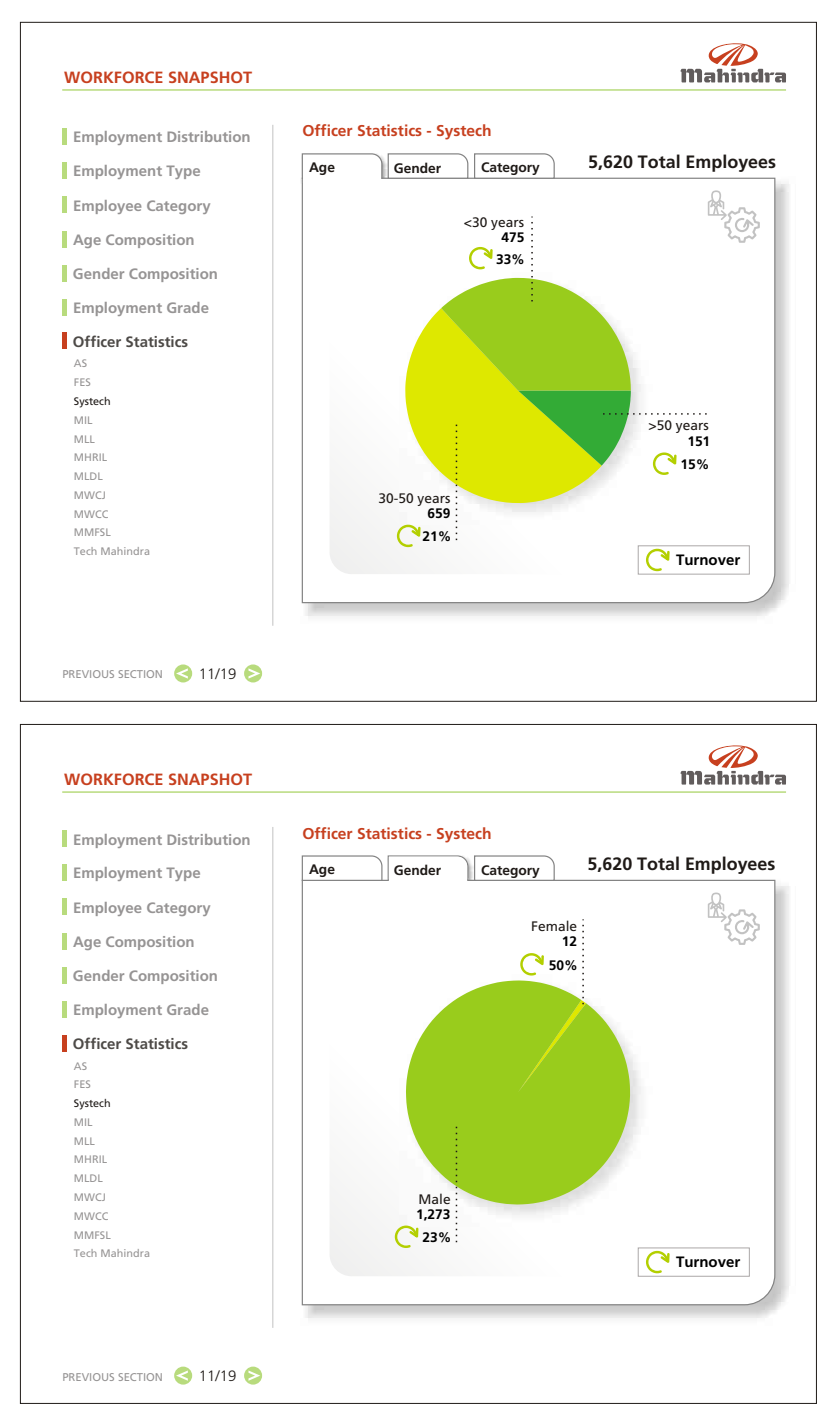
<style>
.page{position:relative;width:837px;height:1424px;background:#fff}
.page>*{position:absolute;margin:0;border:0;box-sizing:border-box;transform-origin:0 0}
.t1{font:700 17.88px "Frutiger";color:#1f1a17}
.t2{font:700 16.25px "Frutiger";color:#c7401f}
.t3{font:700 15.62px "Frutiger";color:#c7401f}
.t4{font:700 15px "Frutiger";color:#969494}
.t5{font:700 15px "Frutiger";color:#4d4a47}
.t6{font:700 15px "Frutiger";color:#000}
.t7{font:300 15px "Frutiger 45";color:#1f1a17}
.t8{font:13.75px "Frutiger Roman";color:#1f1a17}
.t9{font:700 13.75px "Frutiger";color:#1f1a17}
.t10{font:700 13.75px "Frutiger";color:#000}
.t11{font:11.25px "Frutiger Roman";color:#969494}
.t12{font:10.88px/18.8px "Frutiger Roman";color:#969494}
.t13{font:10.88px "Frutiger Roman";color:#1f1a17}
</style>
<div class="page">
<div style="left:20px;top:22px;width:796px;height:679px;background:#fff;border:1px solid #1f1a17"></div>
<hr style="left:62px;top:89px;width:723px;height:2px;background:#b8db7d">
<svg style="left:680px;top:43px;width:105px;height:39px"></svg>
<hr style="left:272px;top:125px;width:1px;height:501px;background:#c2c2c2">
<hr style="left:63px;top:163px;width:4px;height:16px;background:#b8db7d">
<hr style="left:63px;top:196px;width:4px;height:17px;background:#b8db7d">
<hr style="left:63px;top:232px;width:4px;height:16px;background:#b8db7d">
<hr style="left:63px;top:265px;width:4px;height:16px;background:#b8db7d">
<hr style="left:63px;top:129px;width:4px;height:16px;background:#b8db7d">
<hr style="left:63px;top:299px;width:4px;height:16px;background:#b8db7d">
<hr style="left:63px;top:333px;width:4px;height:16px;background:#c7401f">
<img style="left:305px;top:177px;width:484px;height:439px">
<svg style="left:301px;top:177px;width:474px;height:427px"></svg>
<svg style="left:301px;top:153px;width:254px;height:30px"></svg>
<svg style="left:329px;top:222px;width:418px;height:352px"></svg>
<div style="left:637px;top:545px;width:112px;height:29px;border:1px solid #aba8a8"></div>
<svg style="left:397px;top:189px;width:365px;height:382px"></svg>
<div style="left:244px;top:664px;width:18px;height:18px;background:#b8db7d;border-radius:50%"></div>
<div style="left:174px;top:664px;width:18px;height:18px;background:#b8db7d;border-radius:50%"></div>
<svg style="left:248px;top:668px;width:12px;height:11px"></svg>
<svg style="left:176px;top:668px;width:12px;height:11px"></svg>
<div style="left:20px;top:724px;width:796px;height:679px;background:#fff;border:1px solid #1f1a17"></div>
<hr style="left:62px;top:791px;width:723px;height:2px;background:#b8db7d">
<svg style="left:680px;top:745px;width:105px;height:39px"></svg>
<hr style="left:272px;top:827px;width:1px;height:501px;background:#c2c2c2">
<hr style="left:63px;top:865px;width:4px;height:16px;background:#b8db7d">
<hr style="left:63px;top:898px;width:4px;height:17px;background:#b8db7d">
<hr style="left:63px;top:934px;width:4px;height:16px;background:#b8db7d">
<hr style="left:63px;top:967px;width:4px;height:16px;background:#b8db7d">
<hr style="left:63px;top:831px;width:4px;height:16px;background:#b8db7d">
<hr style="left:63px;top:1001px;width:4px;height:16px;background:#b8db7d">
<hr style="left:63px;top:1035px;width:4px;height:16px;background:#c7401f">
<img style="left:305px;top:879px;width:484px;height:439px">
<svg style="left:301px;top:879px;width:474px;height:427px"></svg>
<svg style="left:329px;top:924px;width:420px;height:352px"></svg>
<img style="left:400px;top:974px;width:252px;height:252px">
<svg style="left:645px;top:1251px;width:24px;height:22px"></svg>
<div style="left:637px;top:1247px;width:112px;height:29px;border:1px solid #aba8a8"></div>
<svg style="left:301px;top:855px;width:254px;height:30px"></svg>
<svg style="left:394px;top:1225px;width:24px;height:23px"></svg>
<svg style="left:707px;top:891px;width:55px;height:54px"></svg>
<svg style="left:406px;top:980px;width:223px;height:224px;fill:#99cc1c"></svg>
<svg style="left:517px;top:919px;width:69px;height:173px"></svg>
<svg style="left:455px;top:1124px;width:2px;height:118px"></svg>
<div style="left:244px;top:1366px;width:18px;height:18px;background:#b8db7d;border-radius:50%"></div>
<div style="left:174px;top:1366px;width:18px;height:18px;background:#b8db7d;border-radius:50%"></div>
<svg style="left:248px;top:1370px;width:12px;height:11px"></svg>
<svg style="left:176px;top:1370px;width:12px;height:11px"></svg>
<p class="t2" style="left:64px;top:67px;width:189px">WORKFORCE SNAPSHOT</p>
<p class="t4" style="left:73px;top:128px;width:179px">Employment Distribution</p>
<p class="t4" style="left:73px;top:162px;width:129px">Employment Type</p>
<p class="t4" style="left:73px;top:197px;width:139px">Employee Category</p>
<p class="t4" style="left:73px;top:231px;width:123px">Age Composition</p>
<p class="t4" style="left:73px;top:265px;width:147px">Gender Composition</p>
<p class="t4" style="left:73px;top:299px;width:137px">Employment Grade</p>
<p class="t5" style="left:73px;top:333px;width:117px">Officer Statistics</p>
<p class="t12" style="left:74px;top:354px;width:18px">AS<br>FES</p>
<p class="t12" style="left:74px;top:410px;width:78px">MIL<br>MLL<br>MHRIL<br>MLDL<br>MWCJ<br>MWCC<br>MMFSL<br>Tech Mahindra</p>
<p class="t13" style="left:74px;top:395px;width:38px">Systech</p>
<p class="t11" style="left:62px;top:668px;width:102px">PREVIOUS SECTION</p>
<p class="t7" style="left:199px;top:667px;width:39px">11/19</p>
<p class="t2" style="left:64px;top:769px;width:189px">WORKFORCE SNAPSHOT</p>
<p class="t4" style="left:73px;top:830px;width:179px">Employment Distribution</p>
<p class="t4" style="left:73px;top:864px;width:129px">Employment Type</p>
<p class="t4" style="left:73px;top:899px;width:139px">Employee Category</p>
<p class="t4" style="left:73px;top:933px;width:123px">Age Composition</p>
<p class="t4" style="left:73px;top:967px;width:147px">Gender Composition</p>
<p class="t4" style="left:73px;top:1001px;width:137px">Employment Grade</p>
<p class="t5" style="left:73px;top:1035px;width:117px">Officer Statistics</p>
<p class="t12" style="left:74px;top:1056px;width:18px">AS<br>FES</p>
<p class="t12" style="left:74px;top:1112px;width:78px">MIL<br>MLL<br>MHRIL<br>MLDL<br>MWCJ<br>MWCC<br>MMFSL<br>Tech Mahindra</p>
<p class="t13" style="left:74px;top:1097px;width:38px">Systech</p>
<p class="t11" style="left:62px;top:1370px;width:102px">PREVIOUS SECTION</p>
<p class="t7" style="left:199px;top:1369px;width:39px">11/19</p>
<p class="t3" style="left:302px;top:122px;width:191px">Officer Statistics - Systech</p>
<p class="t9" style="left:309px;top:159px;width:27px">Age</p>
<p class="t9" style="left:393px;top:160px;width:49px">Gender</p>
<p class="t9" style="left:481px;top:160px;width:60px">Category</p>
<p class="t8" style="left:463px;top:214px;width:62px">&lt;30 years</p>
<p class="t10" style="left:501px;top:229px;width:24px">475</p>
<p class="t10" style="left:496px;top:251px;width:31px">33%</p>
<p class="t1" style="left:588px;top:151px;width:189px">5,620 Total Employees</p>
<p class="t8" style="left:378px;top:490px;width:73px">30-50 years</p>
<p class="t10" style="left:427px;top:505px;width:24px">659</p>
<p class="t10" style="left:422px;top:528px;width:31px">21%</p>
<p class="t8" style="left:648px;top:417px;width:62px">&gt;50 years</p>
<p class="t10" style="left:687px;top:433px;width:24px">151</p>
<p class="t10" style="left:680px;top:456px;width:31px">15%</p>
<p class="t6" style="left:675px;top:551px;width:66px">Turnover</p>
<p class="t3" style="left:302px;top:824px;width:191px">Officer Statistics - Systech</p>
<p class="t9" style="left:309px;top:861px;width:27px">Age</p>
<p class="t9" style="left:481px;top:862px;width:60px">Category</p>
<p class="t9" style="left:393px;top:862px;width:49px">Gender</p>
<p class="t1" style="left:587px;top:853px;width:189px">5,620 Total Employees</p>
<p class="t8" style="left:531px;top:918px;width:47px">Female</p>
<p class="t10" style="left:548px;top:957px;width:31px">50%</p>
<p class="t10" style="left:561px;top:933px;width:17px">12</p>
<p class="t8" style="left:418px;top:1191px;width:34px">Male</p>
<p class="t10" style="left:422px;top:1229px;width:31px">23%</p>
<p class="t10" style="left:416px;top:1206px;width:36px">1,273</p>
<p class="t6" style="left:675px;top:1253px;width:66px">Turnover</p>
</div>
